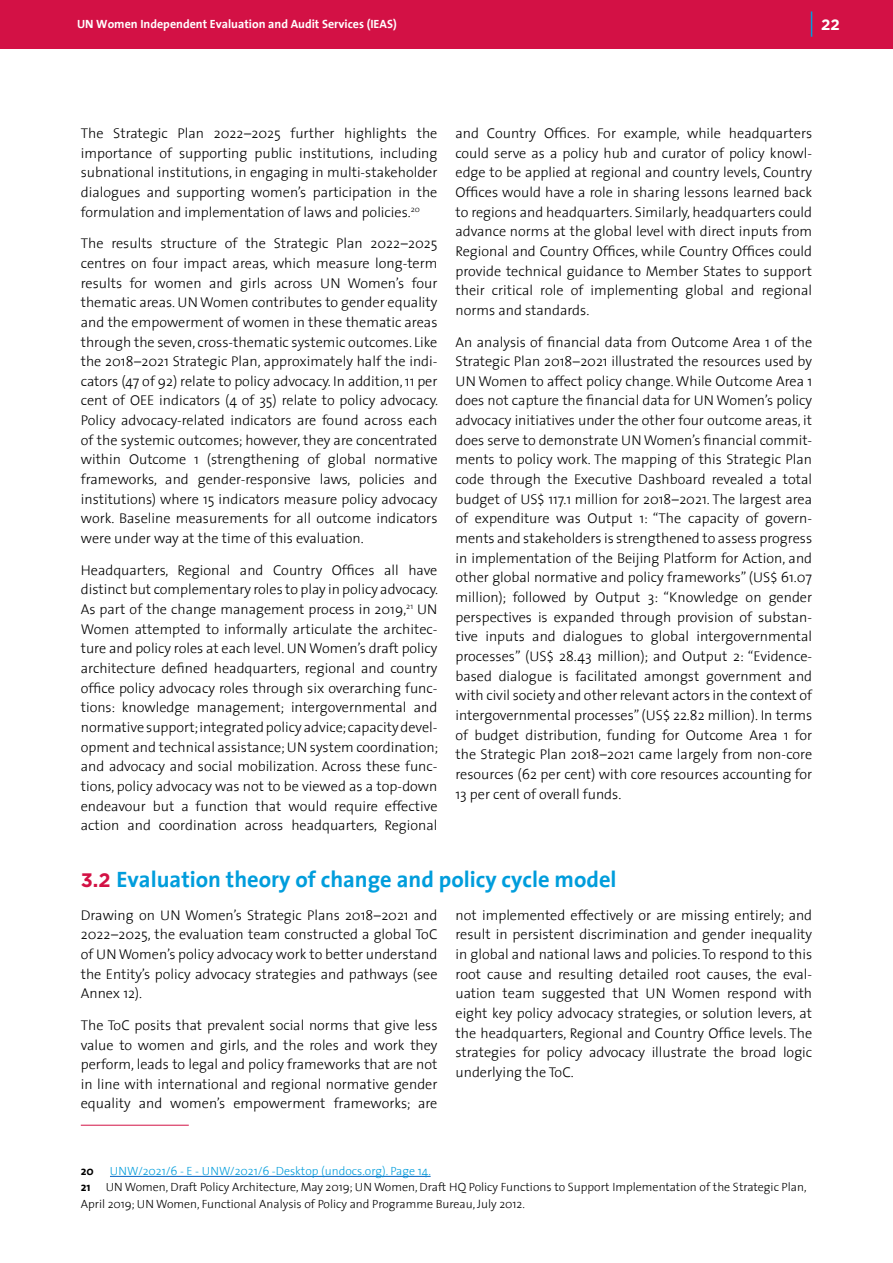
<style>
.page{position:relative;width:893px;height:1263px;background:#fff}
.page>*{position:absolute;margin:0;border:0;box-sizing:border-box;transform-origin:0 0}
.t1{font:700 22.5px "The Sans";color:#009ddc}
.t2{font:700 15px "Gotham";color:#fff}
.t3{font:300 14.25px/19.6px "The Sans";color:#000;text-align:justify}
.t4{font:300 12px/16.5px "The Sans";color:#000}
.t5{font:300 12px "The Sans";color:#009ddc}
.t6{font:700 12px "The Sans";color:#fff}
.t7{font:700 12px "The Sans";color:#000}
.s1{font-family:"Gotham";font-size:19.5px;color:#d31245}
</style>
<div class="page">
<div style="left:0;top:0;width:893px;height:48px;background:#d31145"></div>
<svg style="left:811px;top:11px;width:1px;height:26px"></svg>
<hr style="left:81px;top:1125px;width:108px;height:1px;background:#d31245">
<hr style="left:110px;top:1176px;width:321px;height:1px;background:#0563c1">
<p class="t6" style="left:77px;top:14px;width:321px">UN Women Independent Evaluation and Audit Services (IEAS)</p>
<p class="t2" style="left:821px;top:15px;width:20px">22</p>
<p class="t3" style="left:81px;top:123px;width:358px">The Strategic Plan 2022–2025 further highlights the importance of supporting public institutions, including subnational institutions, in engaging in multi-stakeholder dialogues and supporting women’s participation in the formulation and implementation of laws and policies.<sup>20</sup></p>
<p class="t3" style="left:81px;top:233px;width:359px">The results structure of the Strategic Plan 2022–2025 centres on four impact areas, which measure long-term results for women and girls across UN Women’s four thematic areas. UN Women contributes to gender equality and the empowerment of women in these thematic areas through the seven, cross-thematic systemic outcomes. Like the 2018–2021 Strategic Plan, approximately half the indi&shy;cators (47 of 92) relate to policy advocacy. In addition, 11 per cent of OEE indicators (4 of 35) relate to policy advocacy.<br>Policy advocacy-related indicators are found across each of the systemic outcomes; however, they are concentrated within Outcome 1 (strengthening of global normative frameworks, and gender-responsive laws, policies and institutions) where 15 indicators measure policy advocacy work. Baseline measurements for all outcome indicators were under way at the time of this evaluation.</p>
<p class="t3" style="left:81px;top:559px;width:359px">Headquarters, Regional and Country Offices all have distinct but complementary roles to play in policy advocacy.<br>As part of the change management process in 2019,<sup>21</sup> UN Women attempted to informally articulate the architec&shy;ture and policy roles at each level. UN Women’s draft policy architecture defined headquarters, regional and country office policy advocacy roles through six overarching func&shy;tions: knowledge management; intergovernmental and normative support; integrated policy advice; capacity devel&shy;opment and technical assistance; UN system coordination; and advocacy and social mobilization. Across these func&shy;tions, policy advocacy was not to be viewed as a top-down endeavour but a function that would require effective action and coordination across headquarters, Regional</p>
<p class="t3" style="left:455px;top:123px;width:358px">and Country Offices. For example, while headquarters could serve as a policy hub and curator of policy knowl&shy;edge to be applied at regional and country levels, Country Offices would have a role in sharing lessons learned back to regions and headquarters. Similarly, headquarters could advance norms at the global level with direct inputs from Regional and Country Offices, while Country Offices could provide technical guidance to Member States to support their critical role of implementing global and regional norms and standards.</p>
<p class="t3" style="left:455px;top:331px;width:358px">An analysis of financial data from Outcome Area 1 of the Strategic Plan 2018–2021 illustrated the resources used by UN Women to affect policy change. While Outcome Area 1 does not capture the financial data for UN Women’s policy advocacy initiatives under the other four outcome areas, it does serve to demonstrate UN Women’s financial commit&shy;ments to policy work. The mapping of this Strategic Plan code through the Executive Dashboard revealed a total budget of US$ 117.1 million for 2018–2021. The largest area of expenditure was Output 1: “The capacity of govern&shy;ments and stakeholders is strengthened to assess progress in implementation of the Beijing Platform for Action, and other global normative and policy frameworks” (US$ 61.07 million); followed by Output 3: “Knowledge on gender perspectives is expanded through provision of substan&shy;tive inputs and dialogues to global intergovernmental processes” (US$ 28.43 million); and Output 2: “Evidence&shy;based dialogue is facilitated amongst government and with civil society and other relevant actors in the context of intergovernmental processes” (US$ 22.82 million). In terms of budget distribution, funding for Outcome Area 1 for the Strategic Plan 2018–2021 came largely from non-core resources (62 per cent) with core resources accounting for 13 per cent of overall funds.</p>
<h1 class="t1" style="left:81px;top:861px;width:537px"><span class="s1">3.2</span> Evaluation theory of change and policy cycle model</h1>
<p class="t3" style="left:81px;top:904px;width:358px">Drawing on UN Women’s Strategic Plans 2018–2021 and 2022–2025, the evaluation team constructed a global ToC of UN Women’s policy advocacy work to better understand the Entity’s policy advocacy strategies and pathways (see Annex 12).</p>
<p class="t3" style="left:81px;top:1015px;width:358px">The ToC posits that prevalent social norms that give less value to women and girls, and the roles and work they perform, leads to legal and policy frameworks that are not in line with international and regional normative gender equality and women’s empowerment frameworks; are</p>
<p class="t3" style="left:455px;top:904px;width:358px">not implemented effectively or are missing entirely; and result in persistent discrimination and gender inequality in global and national laws and policies. To respond to this root cause and resulting detailed root causes, the eval&shy;uation team suggested that UN Women respond with eight key policy advocacy strategies, or solution levers, at the headquarters, Regional and Country Office levels. The strategies for policy advocacy illustrate the broad logic underlying the ToC.</p>
<p class="t7" style="left:81px;top:1160px;width:15px">20</p>
<p class="t5" style="left:110px;top:1161px;width:323px">UNW/2021/6 - E - UNW/2021/6 -Desktop (undocs.org). Page 14.</p>
<p class="t7" style="left:81px;top:1177px;width:11px">21</p>
<p class="t4" style="left:81px;top:1178px;width:727px;text-indent:25px">UN Women, Draft Policy Architecture, May 2019; UN Women, Draft HQ Policy Functions to Support Implementation of the Strategic Plan,<br>April 2019; UN Women, Functional Analysis of Policy and Programme Bureau, July 2012.</p>
</div>
